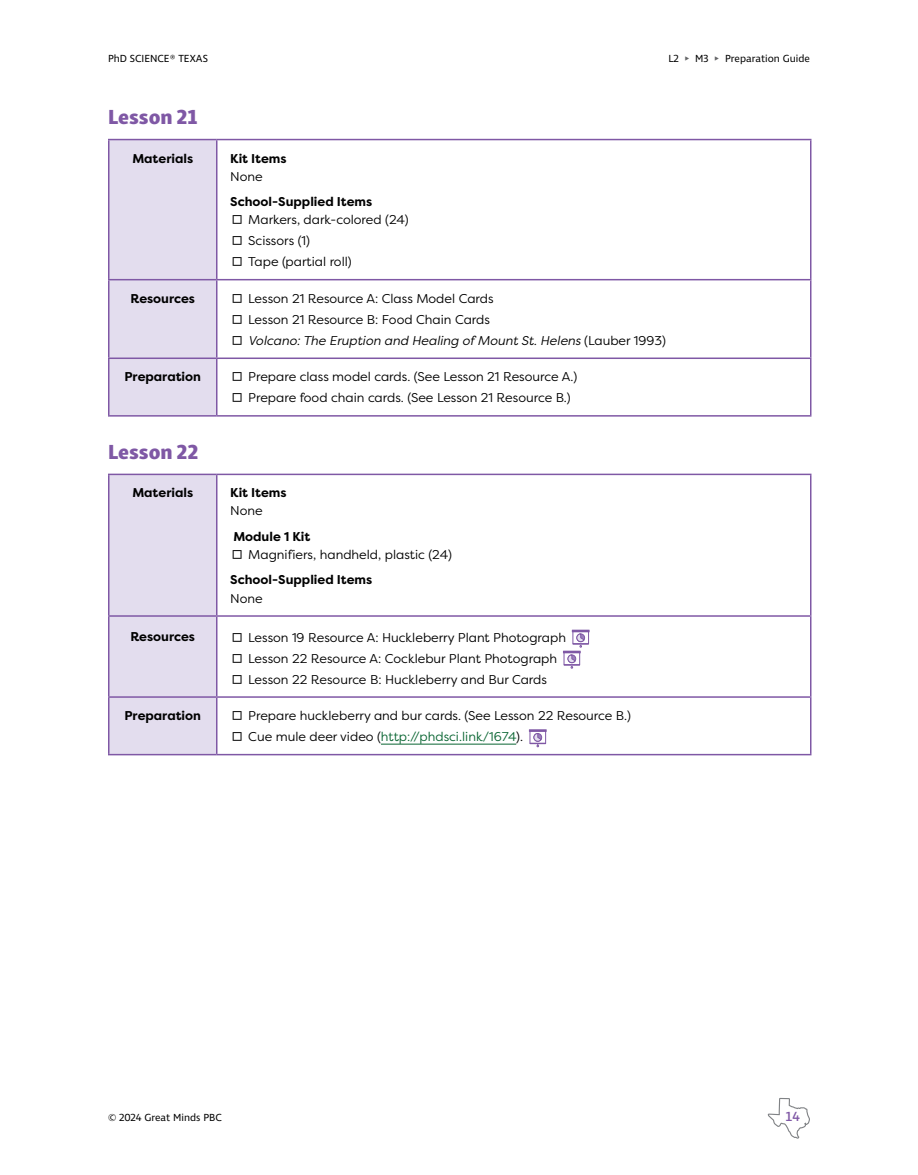
<style>
.page{position:relative;width:918px;height:1175px;background:#fff}
.page>*{position:absolute;margin:0;border:0;box-sizing:border-box;transform-origin:0 0}
.t1{font:33px "Skolar Sans Latn";color:#000}
.t2{font:21px "Skolar Sans Latn Eb";color:#7f58a5}
.t3{font:500 13.5px "Ingra";color:#7f58a5}
.t4{font:12.75px "Filson Pro";color:#000}
.t5{font:700 12.75px "Filson Pro";color:#000}
.t6{font:italic 12.75px "Filson Pro";color:#000}
.t7{font:12.75px "Filson Pro";color:#096532}
.t8{font:10.5px "Ingra";color:#000}
.s1{color:#636466}
.s2{font-family:"Skolar Sans Latn";font-size:33px}
.s3{font-style:normal}
.s4{color:#000}
</style>
<div class="page">
<div style="left:110px;top:140px;width:106px;height:275px;background:#e3ddee"></div>
<hr style="left:108px;top:279px;width:109px;height:1px;background:#7f58a5">
<hr style="left:217px;top:279px;width:595px;height:1px;background:#7f58a5">
<hr style="left:108px;top:357px;width:109px;height:2px;background:#7f58a5">
<hr style="left:217px;top:357px;width:595px;height:2px;background:#7f58a5">
<hr style="left:108px;top:139px;width:109px;height:1px;background:#7f58a5">
<hr style="left:108px;top:140px;width:2px;height:139px;background:#7f58a5">
<hr style="left:108px;top:280px;width:2px;height:77px;background:#7f58a5">
<hr style="left:108px;top:359px;width:2px;height:56px;background:#7f58a5">
<hr style="left:108px;top:415px;width:109px;height:1px;background:#7f58a5">
<hr style="left:217px;top:139px;width:595px;height:1px;background:#7f58a5">
<hr style="left:216px;top:140px;width:2px;height:139px;background:#7f58a5">
<hr style="left:810px;top:140px;width:2px;height:139px;background:#7f58a5">
<hr style="left:216px;top:280px;width:2px;height:77px;background:#7f58a5">
<hr style="left:810px;top:280px;width:2px;height:77px;background:#7f58a5">
<hr style="left:216px;top:359px;width:2px;height:56px;background:#7f58a5">
<hr style="left:810px;top:359px;width:2px;height:56px;background:#7f58a5">
<hr style="left:217px;top:415px;width:595px;height:1px;background:#7f58a5">
<div style="left:110px;top:475px;width:106px;height:279px;background:#e3ddee"></div>
<hr style="left:108px;top:615px;width:109px;height:1px;background:#7f58a5">
<hr style="left:217px;top:615px;width:595px;height:1px;background:#7f58a5">
<hr style="left:108px;top:696px;width:109px;height:2px;background:#7f58a5">
<hr style="left:217px;top:696px;width:595px;height:2px;background:#7f58a5">
<hr style="left:108px;top:473px;width:109px;height:2px;background:#7f58a5">
<hr style="left:108px;top:475px;width:2px;height:140px;background:#7f58a5">
<hr style="left:108px;top:616px;width:2px;height:80px;background:#7f58a5">
<hr style="left:108px;top:698px;width:2px;height:56px;background:#7f58a5">
<hr style="left:108px;top:754px;width:109px;height:1px;background:#7f58a5">
<hr style="left:217px;top:473px;width:595px;height:2px;background:#7f58a5">
<hr style="left:216px;top:475px;width:2px;height:140px;background:#7f58a5">
<hr style="left:810px;top:475px;width:2px;height:140px;background:#7f58a5">
<hr style="left:216px;top:616px;width:2px;height:80px;background:#7f58a5">
<hr style="left:810px;top:616px;width:2px;height:80px;background:#7f58a5">
<hr style="left:216px;top:698px;width:2px;height:56px;background:#7f58a5">
<hr style="left:810px;top:698px;width:2px;height:56px;background:#7f58a5">
<hr style="left:217px;top:754px;width:595px;height:1px;background:#7f58a5">
<div style="left:573px;top:631px;width:16px;height:13px;background:#d7cbe3"></div>
<div style="left:572px;top:630px;width:17px;height:14px;border:1px solid #7f58a5"></div>
<hr style="left:572px;top:629px;width:18px;height:3px;background:#7f58a5">
<svg style="left:573px;top:633px;width:16px;height:14px"></svg>
<svg style="left:563px;top:653px;width:18px;height:13px"></svg>
<div style="left:564px;top:652px;width:16px;height:13px;background:#d6c9e2"></div>
<div style="left:564px;top:651px;width:16px;height:14px;border:1px solid #7f58a5"></div>
<hr style="left:563px;top:650px;width:18px;height:3px;background:#7f58a5">
<svg style="left:564px;top:654px;width:16px;height:14px"></svg>
<hr style="left:381px;top:743px;width:135px;height:1px;background:#096532">
<svg style="left:528px;top:730px;width:19px;height:14px"></svg>
<div style="left:530px;top:730px;width:16px;height:13px;background:#fff"></div>
<div style="left:530px;top:730px;width:16px;height:14px;border:1px solid #7f58a5"></div>
<hr style="left:529px;top:729px;width:18px;height:3px;background:#7f58a5">
<svg style="left:530px;top:733px;width:16px;height:14px"></svg>
<svg style="left:767px;top:1097px;width:43px;height:42px"></svg>
<p class="t8" style="left:108px;top:52px;width:101px">PhD SCIENCE® TEXAS</p>
<p class="t8" style="left:668px;top:52px;width:143px">L2 <span class="s1">▸</span> M3 <span class="s1">▸</span> Preparation Guide</p>
<h3 class="t2" style="left:108px;top:99px;width:91px">Lesson 21</h3>
<p class="t5" style="left:132px;top:150px;width:62px">Materials</p>
<p class="t5" style="left:230px;top:150px;width:58px">Kit Items</p>
<p class="t4" style="left:230px;top:168px;width:34px">None</p>
<p class="t5" style="left:230px;top:194px;width:144px">School-Supplied Items</p>
<h1 class="t1" style="left:230px;top:192px;width:16px">□</h1>
<p class="t4" style="left:248px;top:211px;width:162px">Markers, dark-colored (24)</p>
<h1 class="t1" style="left:230px;top:213px;width:16px">□</h1>
<p class="t4" style="left:248px;top:232px;width:63px">Scissors (1)</p>
<h1 class="t1" style="left:230px;top:234px;width:16px">□</h1>
<p class="t4" style="left:248px;top:253px;width:105px">Tape (partial roll)</p>
<p class="t5" style="left:130px;top:290px;width:66px">Resources</p>
<p class="t4" style="left:230px;top:290px;width:265px"><span class="s2">□</span> Lesson 21 Resource A: Class Model Cards</p>
<h1 class="t1" style="left:230px;top:292px;width:16px">□</h1>
<p class="t4" style="left:248px;top:311px;width:243px">Lesson 21 Resource B: Food Chain Cards</p>
<h1 class="t1" style="left:230px;top:313px;width:16px">□</h1>
<p class="t6" style="left:248px;top:332px;width:419px">Volcano: The Eruption and Healing of Mount St. Helens <span class="s3">(Lauber 1993)</span></p>
<p class="t5" style="left:124px;top:369px;width:78px">Preparation</p>
<p class="t4" style="left:230px;top:368px;width:348px"><span class="s2">□</span> Prepare class model cards. (See Lesson 21 Resource A.)</p>
<h1 class="t1" style="left:230px;top:370px;width:16px">□</h1>
<p class="t4" style="left:248px;top:389px;width:324px">Prepare food chain cards. (See Lesson 21 Resource B.)</p>
<h3 class="t2" style="left:108px;top:433px;width:92px">Lesson 22</h3>
<p class="t5" style="left:132px;top:485px;width:62px">Materials</p>
<p class="t5" style="left:230px;top:485px;width:58px">Kit Items</p>
<p class="t4" style="left:230px;top:502px;width:34px">None</p>
<p class="t5" style="left:233px;top:528px;width:78px">Module 1 Kit</p>
<p class="t4" style="left:230px;top:546px;width:223px"><span class="s2">□</span> Magnifiers, handheld, plastic (24)</p>
<p class="t5" style="left:230px;top:572px;width:144px">School-Supplied Items</p>
<p class="t4" style="left:230px;top:589px;width:34px">None</p>
<p class="t5" style="left:130px;top:629px;width:66px">Resources</p>
<p class="t4" style="left:230px;top:628px;width:337px"><span class="s2">□</span> Lesson 19 Resource A: Huckleberry Plant Photograph</p>
<h1 class="t1" style="left:230px;top:630px;width:16px">□</h1>
<p class="t4" style="left:248px;top:649px;width:310px">Lesson 22 Resource A: Cocklebur Plant Photograph</p>
<h1 class="t1" style="left:230px;top:651px;width:16px">□</h1>
<p class="t4" style="left:248px;top:670px;width:300px">Lesson 22 Resource B: Huckleberry and Bur Cards</p>
<p class="t5" style="left:124px;top:707px;width:78px">Preparation</p>
<p class="t4" style="left:230px;top:707px;width:402px"><span class="s2">□</span> Prepare huckleberry and bur cards. (See Lesson 22 Resource B.)</p>
<h1 class="t1" style="left:230px;top:709px;width:16px">□</h1>
<p class="t7" style="left:248px;top:728px;width:276px"><span class="s4">Cue mule deer video (</span>http://phdsci.link/1674<span class="s4">).</span></p>
<p class="t8" style="left:108px;top:1110px;width:115px">© 2024 Great Minds PBC</p>
<p class="t3" style="left:785px;top:1108px;width:16px">14</p>
</div>
